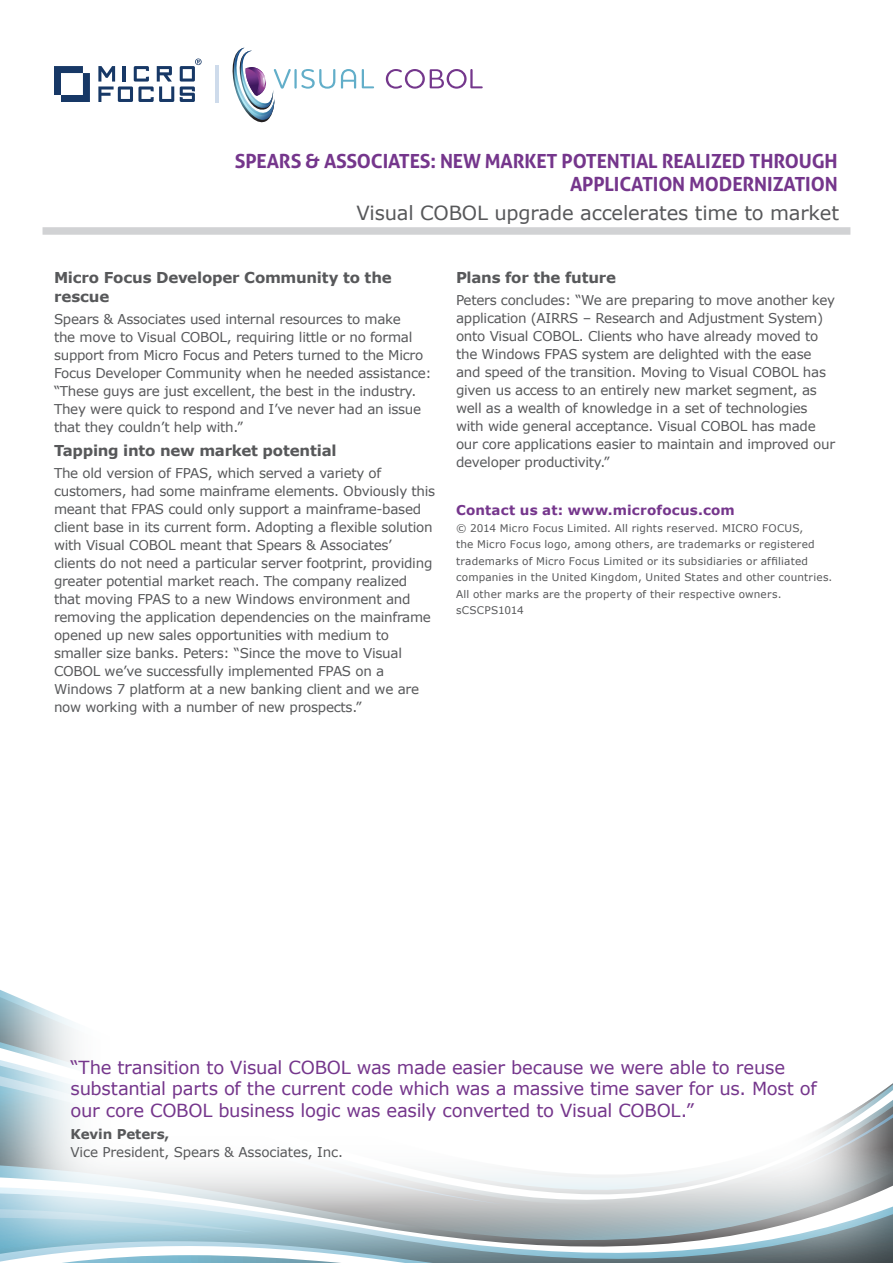
<style>
.page{position:relative;width:893px;height:1263px;background:#fff}
.page>*{position:absolute;margin:0;border:0;box-sizing:border-box;transform-origin:0 0}
.Product_Title{font:700 19.5px/23.4px "Aller";letter-spacing:-.01em;color:#75368c;text-align:right}
.Subtitle{font:19.5px "Verdana";letter-spacing:-.01em;color:#57585a}
.quots{font:18px/21.6px "Verdana";letter-spacing:-.015em;color:#75368c}
.headings{font:700 15px/19.5px "Verdana";letter-spacing:-.015em;color:#57585a}
.normal_text{font:13.5px/18px "Verdana";letter-spacing:-.02em;color:#57585a}
.t1{font:700 13.5px "Verdana";letter-spacing:.015em;color:#75368c}
.normal_text-2{font:700 13.5px "Verdana";letter-spacing:-.01em;color:#57585a}
.legacy_notes{font:10.5px/16.5px "Verdana";letter-spacing:.02em;color:#57585a}
</style>
<div class="page">
<img style="left:0;top:990px;width:893px;height:273px">
<svg style="left:54px;top:66px;width:36px;height:36px"></svg>
<svg style="left:98px;top:66px;width:76px;height:36px"></svg>
<svg style="left:180px;top:59px;width:22px;height:43px"></svg>
<hr style="left:215px;top:65px;width:4px;height:38px;background:#cedbeb">
<svg style="left:386px;top:69px;width:97px;height:20px"></svg>
<svg style="left:232px;top:48px;width:142px;height:75px"></svg>
<svg style="left:447px;top:69px;width:20px;height:20px"></svg>
<div style="left:449px;top:71px;width:15px;height:16px;background:#fff;border-radius:50%"></div>
<div style="left:43px;top:227px;width:807px;height:8px;background:#d1d2d4"></div>
<p class="Product_Title" style="left:235px;top:149px;width:604px">SPEARS &amp; ASSOCIATES: NEW MARKET POTENTIAL REALIZED THROUGH<br>APPLICATION MODERNIZATION</p>
<p class="Subtitle" style="left:356px;top:199px;width:484px">Visual COBOL upgrade accelerates time to market</p>
<p class="headings" style="left:54px;top:267px;width:339px">Micro Focus Developer Community to the rescue</p>
<p class="normal_text" style="left:54px;top:310px;width:379px">Spears &amp; Associates used internal resources to make<br>the move to Visual COBOL, requiring little or no formal support from Micro Focus and Peters turned to the Micro Focus Developer Community when he needed assistance: “These guys are just excellent, the best in the industry.<br>They were quick to respond and I’ve never had an issue that they couldn’t help with.”</p>
<p class="headings" style="left:54px;top:441px;width:284px">Tapping into new market potential</p>
<p class="normal_text" style="left:54px;top:464px;width:383px">The old version of FPAS, which served a variety of customers, had some mainframe elements. Obviously this meant that FPAS could only support a mainframe-based client base in its current form. Adopting a flexible solution with Visual COBOL meant that Spears &amp; Associates’ clients do not need a particular server footprint, providing greater potential market reach. The company realized that moving FPAS to a new Windows environment and removing the application dependencies on the mainframe opened up new sales opportunities with medium to smaller size banks. Peters: “Since the move to Visual COBOL we’ve successfully implemented FPAS on a Windows 7 platform at a new banking client and we are now working with a number of new prospects.”</p>
<p class="headings" style="left:456px;top:267px;width:162px">Plans for the future</p>
<p class="normal_text" style="left:456px;top:291px;width:381px">Peters concludes: “We are preparing to move another key application (AIRRS – Research and Adjustment System) onto Visual COBOL. Clients who have already moved to the Windows FPAS system are delighted with the ease and speed of the transition. Moving to Visual COBOL has given us access to an entirely new market segment, as well as a wealth of knowledge in a set of technologies with wide general acceptance. Visual COBOL has made our core applications easier to maintain and improved our developer productivity.”</p>
<p class="t1" style="left:456px;top:500px;width:280px">Contact us at: www.microfocus.com</p>
<p class="legacy_notes" style="left:456px;top:519px;width:378px">© 2014 Micro Focus Limited. All rights reserved. MICRO FOCUS,<br>the Micro Focus logo, among others, are trademarks or registered trademarks of Micro Focus Limited or its subsidiaries or affiliated companies in the United Kingdom, United States and other countries.<br>All other marks are the property of their respective owners. sCSCPS1014</p>
<p class="quots" style="left:71px;top:1056px;width:748px">“The transition to Visual COBOL was made easier because we were able to reuse substantial parts of the current code which was a massive time saver for us. Most of our core COBOL business logic was easily converted to Visual COBOL.”</p>
<p class="normal_text-2" style="left:71px;top:1125px;width:100px">Kevin Peters,</p>
<p class="normal_text" style="left:71px;top:1143px;width:274px">Vice President, Spears &amp; Associates, Inc.</p>
</div>
